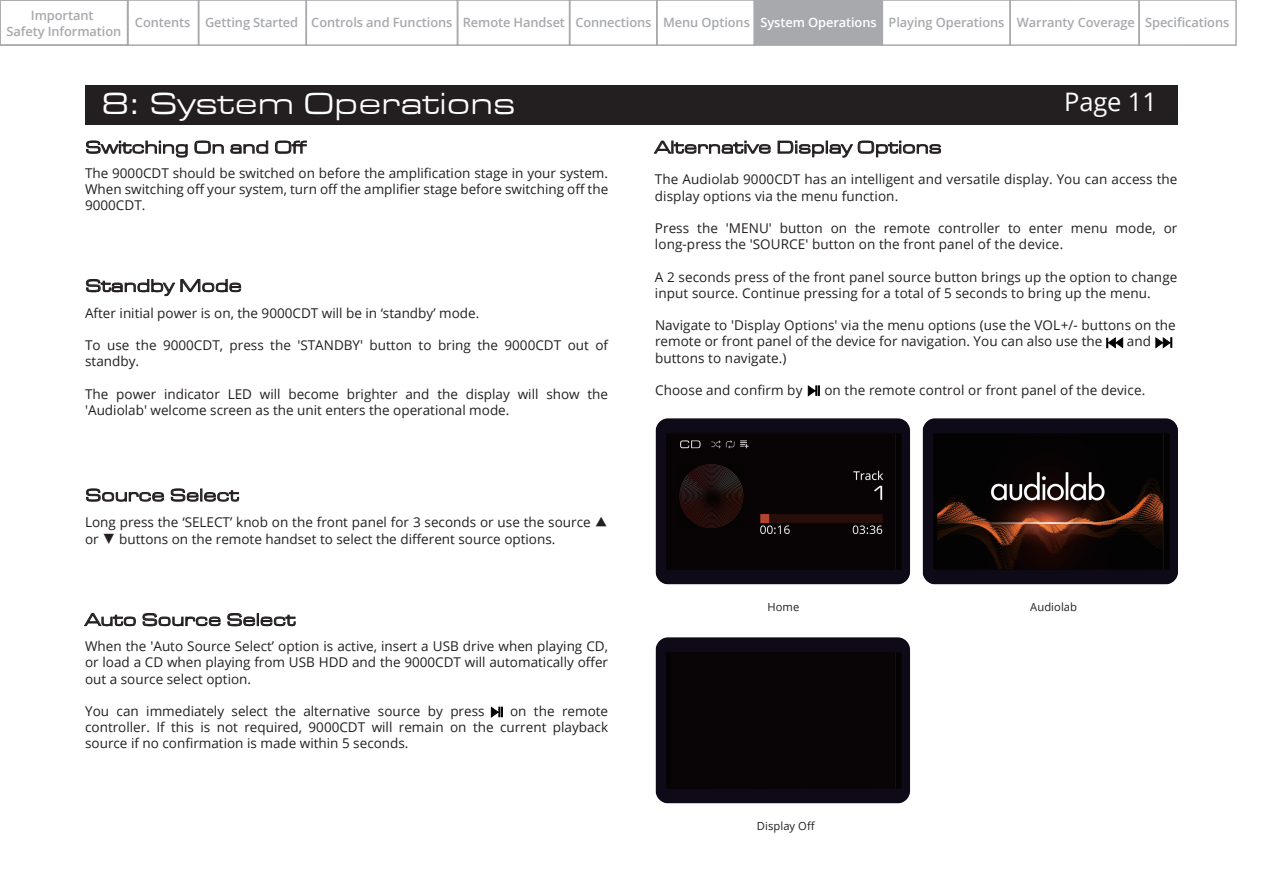
<style>
.page{position:relative;width:1263px;height:893px;background:#fff}
.page>*{position:absolute;margin:0;border:0;box-sizing:border-box;transform-origin:0 0}
.t1{font:31.5px "Eurostile Extended Roman DTC";color:#fff}
.t2{font:25.5px "Open Sans";letter-spacing:-.005em;color:#fff}
.t3{font:18px "Eurostile Extended Roman DTC";color:#231f20}
.t4{font:13.5px/16.2px "Open Sans";color:#231f20}
.t5{font:600 12.9px/15.5px "Open Sans";letter-spacing:-.01em;color:#a7a9ac;text-align:center}
.t6{font:600 12.9px "Open Sans";letter-spacing:-.01em;color:#fff}
.t7{font:11.25px "Open Sans";letter-spacing:.005em;color:#231f20}
.s1{font-family:"Adobe Song Std";font-weight:300}
</style>
<div class="page">
<svg style="left:86px;top:141px;width:102px;height:17px"></svg>
<svg style="left:195px;top:141px;width:29px;height:13px"></svg>
<svg style="left:230px;top:141px;width:38px;height:13px"></svg>
<svg style="left:275px;top:141px;width:32px;height:13px"></svg>
<svg style="left:86px;top:279px;width:155px;height:17px"></svg>
<svg style="left:84px;top:613px;width:52px;height:13px"></svg>
<svg style="left:143px;top:613px;width:77px;height:13px"></svg>
<svg style="left:227px;top:613px;width:69px;height:13px"></svg>
<div style="left:85px;top:85px;width:1093px;height:39px;background:#231f20"></div>
<svg style="left:86px;top:489px;width:78px;height:13px"></svg>
<svg style="left:171px;top:489px;width:68px;height:13px"></svg>
<svg style="left:654px;top:141px;width:117px;height:13px"></svg>
<svg style="left:778px;top:141px;width:163px;height:17px"></svg>
<img style="left:937px;top:418px;width:241px;height:167px">
<img style="left:655px;top:637px;width:256px;height:167px">
<div style="left:706px;top:658px;width:154px;height:125px;background:#090405"></div>
<svg style="left:808px;top:385px;width:12px;height:12px"></svg>
<svg style="left:491px;top:706px;width:12px;height:12px"></svg>
<img style="left:655px;top:418px;width:282px;height:167px">
<img style="left:669px;top:434px;width:226px;height:136px">
<svg style="left:1155px;top:337px;width:17px;height:12px"></svg>
<svg style="left:1106px;top:337px;width:17px;height:12px"></svg>
<div style="left:0;top:0;width:128px;height:46px;border:2px solid #a7a9ac"></div>
<div style="left:127px;top:0;width:72px;height:46px;border:2px solid #a7a9ac"></div>
<div style="left:198px;top:0;width:109px;height:46px;border:2px solid #a7a9ac"></div>
<div style="left:306px;top:0;width:152px;height:46px;border:2px solid #a7a9ac"></div>
<div style="left:754px;top:0;width:128px;height:45px;background:#a7a9ac"></div>
<div style="left:754px;top:0;width:129px;height:46px;border:2px solid #a7a9ac"></div>
<div style="left:881px;top:0;width:130px;height:46px;border:2px solid #a7a9ac"></div>
<div style="left:656px;top:0;width:99px;height:46px;border:2px solid #a7a9ac"></div>
<div style="left:569px;top:0;width:89px;height:46px;border:2px solid #a7a9ac"></div>
<div style="left:457px;top:0;width:113px;height:46px;border:2px solid #a7a9ac"></div>
<div style="left:1009px;top:0;width:131px;height:46px;border:2px solid #a7a9ac"></div>
<div style="left:1138px;top:0;width:99px;height:46px;border:2px solid #a7a9ac"></div>
<p class="t5" style="left:7px;top:8px;width:116px">Important<br>Safety Information</p>
<p class="t5" style="left:135px;top:15px;width:518px">Contents Getting Started Controls and Functions Remote Handset Connections</p>
<p class="t6" style="left:760px;top:14px;width:118px">System Operations</p>
<p class="t5" style="left:1017px;top:14px;width:119px">Warranty Coverage</p>
<p class="t5" style="left:663px;top:15px;width:88px">Menu Options</p>
<p class="t5" style="left:888px;top:15px;width:117px">Playing Operations</p>
<p class="t5" style="left:1145px;top:15px;width:86px">Specifications</p>
<h1 class="t1" style="left:102px;top:88px;width:415px">8: System Operations</h1>
<h2 class="t2" style="left:1064px;top:85px;width:95px">Page 11</h2>
<h3 class="t3" style="left:85px;top:138px;width:222px">Switching On and Off</h3>
<p class="t4" style="left:85px;top:164px;width:525px;text-align:justify">The 9000CDT should be switched on before the amplification stage in your system.<br>When switching off your system, turn off the amplifier stage before switching off the 9000CDT.</p>
<h3 class="t3" style="left:85px;top:276px;width:158px">Standby Mode</h3>
<p class="t4" style="left:85px;top:304px;width:396px">After initial power is on, the 9000CDT will be in ‘standby’ mode.</p>
<p class="t4" style="left:85px;top:337px;width:524px">To use the 9000CDT, press the 'STANDBY' button to bring the 9000CDT out of standby.</p>
<p class="t4" style="left:85px;top:385px;width:524px">The power indicator LED will become brighter and the display will show the 'Audiolab' welcome screen as the unit enters the operational mode.</p>
<h3 class="t3" style="left:85px;top:486px;width:156px">Source Select</h3>
<p class="t4" style="left:85px;top:514px;width:524px">Long press the ‘SELECT’ knob on the front panel for 3 seconds or use the source <span class="s1">▲ </span>or <span class="s1">▼</span> buttons on the remote handset to select the different source options.</p>
<h3 class="t3" style="left:85px;top:610px;width:212px">Auto Source Select</h3>
<p class="t4" style="left:85px;top:638px;width:524px;text-align:justify">When the 'Auto Source Select’ option is active, insert a USB drive when playing CD, or load a CD when playing from USB HDD and the 9000CDT will automatically offer out a source select option.</p>
<p class="t4" style="left:85px;top:703px;width:401px">You can immediately select the alternative source by press</p>
<p class="t4" style="left:85px;top:703px;width:524px;text-align:justify;text-indent:425px">on the remote controller. If this is not required, 9000CDT will remain on the current playback source if no confirmation is made within 5 seconds.</p>
<h3 class="t3" style="left:655px;top:138px;width:288px">Alternative Display Options</h3>
<p class="t4" style="left:655px;top:171px;width:524px">The Audiolab 9000CDT has an intelligent and versatile display. You can access the display options via the menu function.</p>
<p class="t4" style="left:655px;top:220px;width:524px">Press the 'MENU' button on the remote controller to enter menu mode, or long-press the 'SOURCE' button on the front panel of the device.</p>
<p class="t4" style="left:655px;top:268px;width:524px">A 2 seconds press of the front panel source button brings up the option to change input source. Continue pressing for a total of 5 seconds to bring up the menu.</p>
<p class="t4" style="left:655px;top:317px;width:522px">Navigate to 'Display Options' via the menu options (use the VOL+/- buttons on the remote or front panel of the device for navigation. You can also use the</p>
<p class="t4" style="left:1127px;top:333px;width:26px">and</p>
<p class="t4" style="left:655px;top:349px;width:133px">buttons to navigate.)</p>
<p class="t4" style="left:655px;top:382px;width:149px">Choose and confirm by</p>
<p class="t4" style="left:824px;top:382px;width:322px">on the remote control or front panel of the device.</p>
<p class="t7" style="left:767px;top:600px;width:33px">Home</p>
<p class="t7" style="left:757px;top:818px;width:60px">Display Off</p>
<p class="t7" style="left:1030px;top:600px;width:48px">Audiolab</p>
</div>
